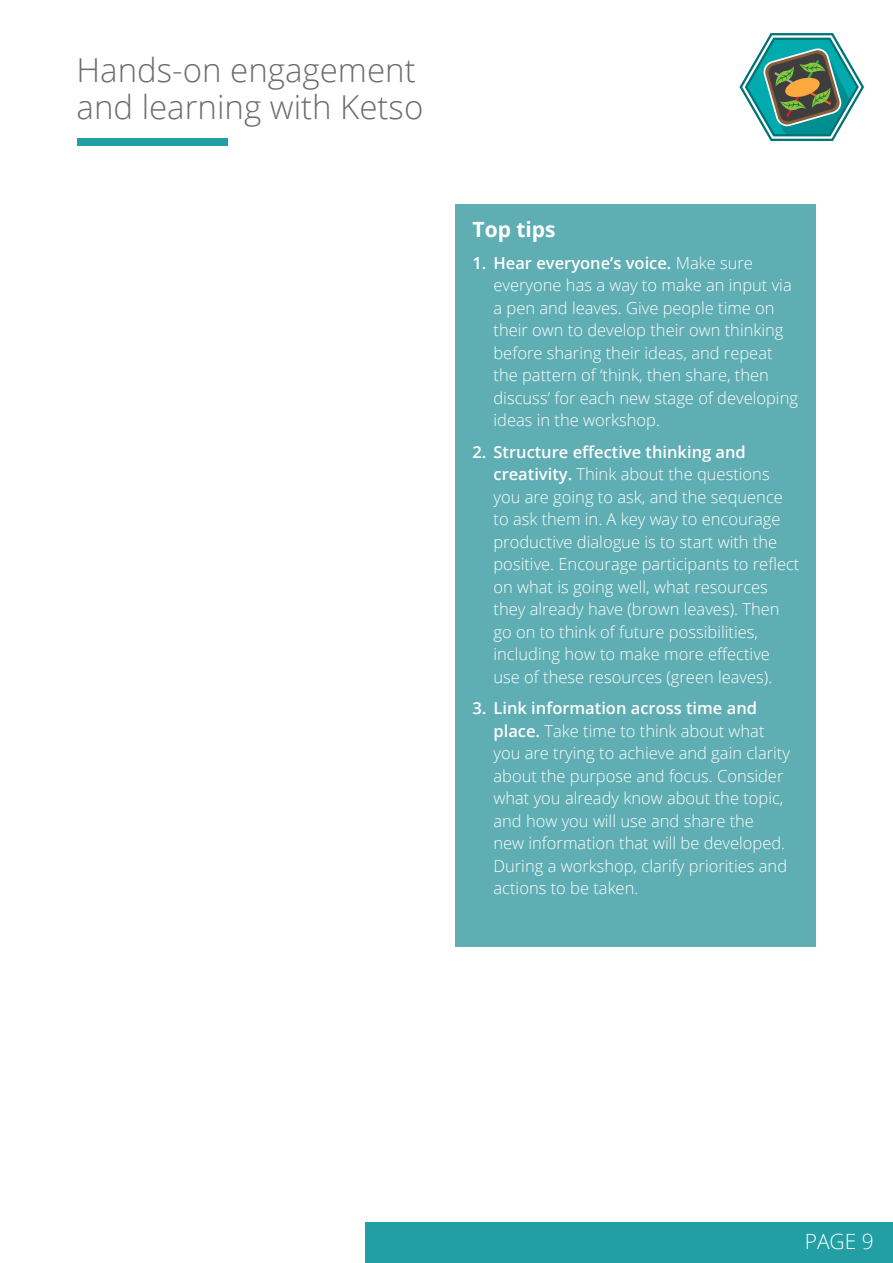
<style>
.page{position:relative;width:893px;height:1263px;background:#fff}
.page>*{position:absolute;margin:0;border:0;box-sizing:border-box;transform-origin:0 0}
.t1{font:300 33px/37.5px "Open Sans";color:#6c6d70}
.heading_white{font:700 21px "Open Sans";color:#fff}
.t2{font:300 21px "Open Sans";color:#fff}
.body_text_white{font:300 16.5px/22.5px "Open Sans";color:#fff}
.s1{font-weight:600}
</style>
<div class="page">
<svg style="left:739px;top:33px;width:125px;height:108px"></svg>
<div style="left:77px;top:138px;width:150px;height:8px;background:#219fa4"></div>
<div style="left:366px;top:1222px;width:527px;height:41px;background:#219fa4"></div>
<div style="left:455px;top:204px;width:361px;height:742px;background:#5faeb3"></div>
<h1 class="t1" style="left:77px;top:50px;width:348px">Hands-on engagement and learning with Ketso</h1>
<p class="heading_white" style="left:472px;top:215px;width:85px">Top tips</p>
<p class="body_text_white" style="left:493px;top:251px;width:306px;text-indent:-21px"><span class="s1">1. Hear everyone’s voice.</span> Make sure everyone has a way to make an input via a pen and leaves. Give people time on their own to develop their own thinking before sharing their ideas, and repeat the pattern of ‘think, then share, then discuss’ for each new stage of developing ideas in the workshop.</p>
<p class="body_text_white" style="left:493px;top:440px;width:307px;text-indent:-21px"><span class="s1">2. Structure effective thinking and creativity.</span> Think about the questions you are going to ask, and the sequence to ask them in. A key way to encourage productive dialogue is to start with the positive. Encourage participants to reflect on what is going well, what resources they already have (brown leaves). Then go on to think of future possibilities, including how to make more effective use of these resources (green leaves).</p>
<p class="body_text_white" style="left:493px;top:696px;width:298px;text-indent:-21px"><span class="s1">3. Link information across time and place.</span> Take time to think about what you are trying to achieve and gain clarity about the purpose and focus. Consider what you already know about the topic, and how you will use and share the<br>new information that will be developed.<br>During a workshop, clarify priorities and actions to be taken.</p>
<p class="t2" style="left:805px;top:1227px;width:71px">PAGE 9</p>
</div>
